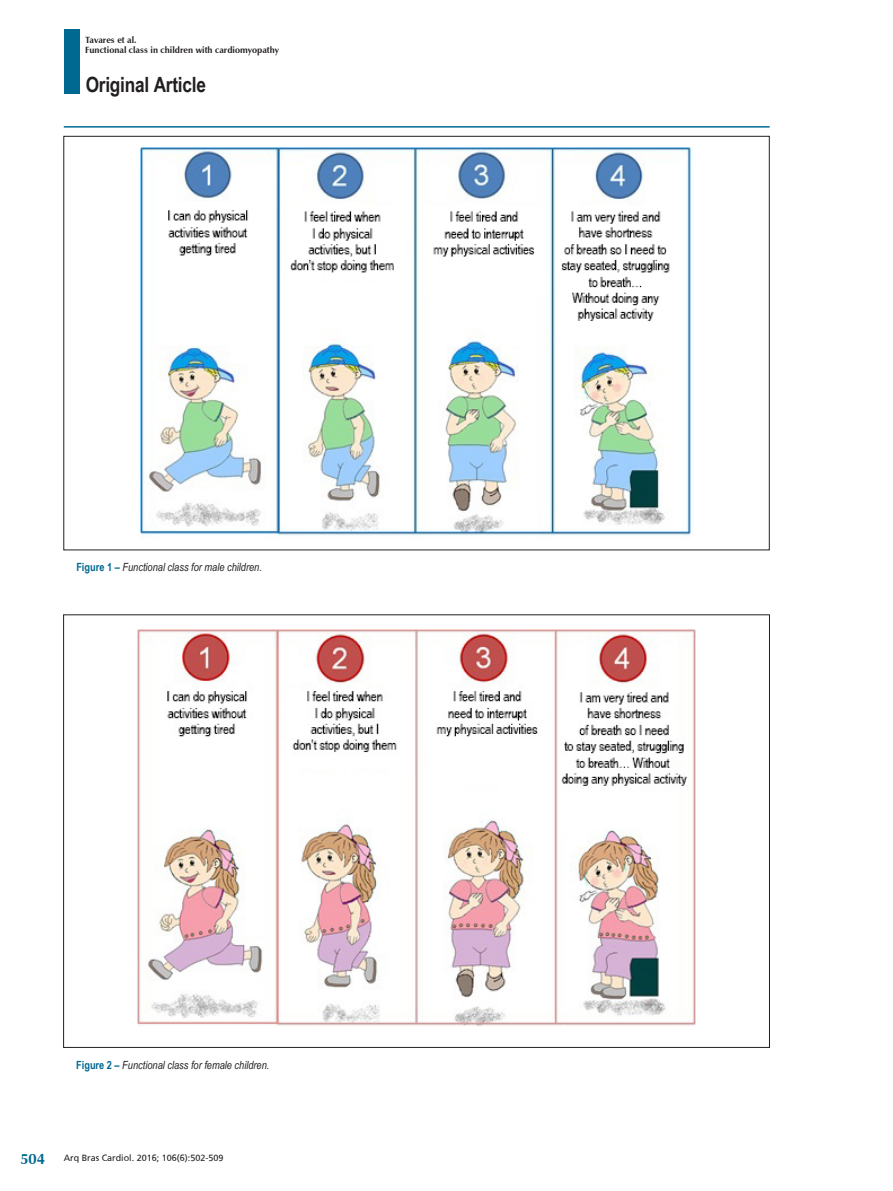
<style>
.page{position:relative;width:893px;height:1191px;background:#fff}
.page>*{position:absolute;margin:0;border:0;box-sizing:border-box;transform-origin:0 0}
.t1{font:700 21px "Arial Narrow";letter-spacing:-.01em;color:#231f20}
.t2{font:700 15px "Zapf Humanist 601 BT";color:#006991}
._05_LEGENDA_TABELA{font:italic 11.25px "Arial Narrow";color:#231f20}
.t3{font:700 9px "Zapf Humanist 601 BT";color:#231f20}
.t4{font:9px "Frutiger";color:#231f20}
.s1{font-weight:700;font-style:normal;color:#006991}
</style>
<div class="page">
<hr style="left:64px;top:126px;width:706px;height:2px;background:#006991">
<div style="left:64px;top:29px;width:16px;height:65px;background:#006991"></div>
<img style="left:141px;top:148px;width:551px;height:390px">
<img style="left:138px;top:629px;width:558px;height:397px">
<p class="t3" style="left:85px;top:34px;width:53px">Tavares et al.</p>
<p class="t3" style="left:85px;top:45px;width:195px">Functional class in children with cardiomyopathy</p>
<h1 class="t1" style="left:86px;top:68px;width:122px">Original Article</h1>
<p class="_05_LEGENDA_TABELA" style="left:76px;top:559px;width:187px"><span class="s1">Figure 1 –</span> Functional class for male children.</p>
<p class="_05_LEGENDA_TABELA" style="left:76px;top:1057px;width:195px"><span class="s1">Figure 2 –</span> Functional class for female children.</p>
<h2 class="t2" style="left:20px;top:1149px;width:26px">504</h2>
<p class="t4" style="left:64px;top:1153px;width:161px">Arq Bras Cardiol. 2016; 106(6):502-509</p>
</div>
